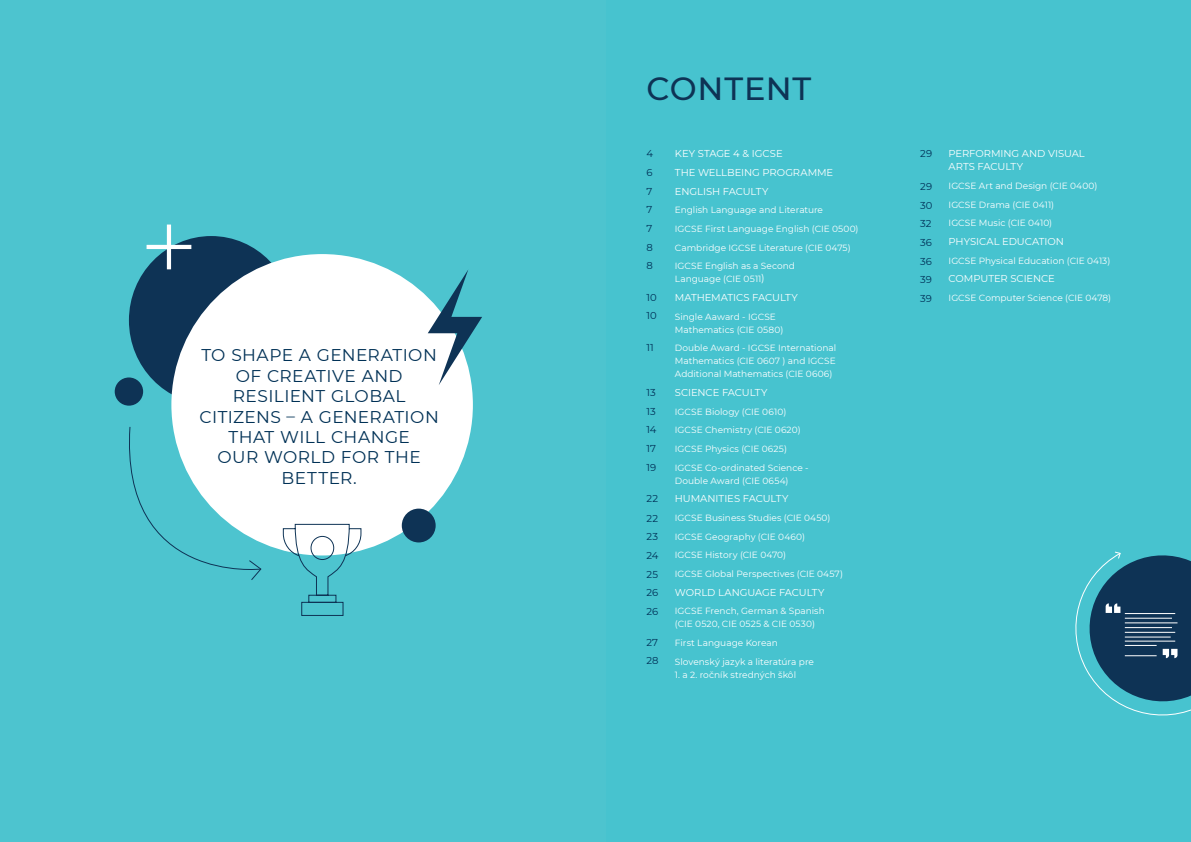
<style>
.page{position:relative;width:1191px;height:842px;background:#47c3cf}
.page>*{position:absolute;margin:0;border:0;box-sizing:border-box;transform-origin:0 0}
.t1{font:500 32px "Montserrat";letter-spacing:.025em;color:#0e3355}
.t2{font:17px/20.4px "Montserrat";letter-spacing:.025em;color:#003156;text-align:center}
.t3{font:10px/18.7px "Montserrat";letter-spacing:-.01em;color:#fff}
.t4{font:10px/18.7px "Montserrat";letter-spacing:.005em;color:#003057;text-align:justify}
.t5{font:9px/18.7px "Montserrat";color:#fff}
.s1{font-size:10px}
</style>
<div class="page">
<div style="left:0;top:0;width:605px;height:842px;background:#4dc4cf"></div>
<div style="left:129px;top:236px;width:164px;height:169px;background:#0e3355;border-radius:50%"></div>
<hr style="left:167px;top:225px;width:4px;height:44px;background:#fff">
<hr style="left:147px;top:245px;width:44px;height:4px;background:#fff">
<div style="left:115px;top:377px;width:28px;height:29px;background:#0e3355;border-radius:50%"></div>
<div style="left:171px;top:254px;width:302px;height:301px;background:#fff;border-radius:50%"></div>
<div style="left:402px;top:509px;width:33px;height:33px;background:#0e3355;border-radius:50%"></div>
<svg style="left:428px;top:270px;width:54px;height:115px"></svg>
<svg style="left:283px;top:524px;width:78px;height:92px"></svg>
<svg style="left:129px;top:427px;width:133px;height:153px"></svg>
<svg style="left:1075px;top:551px;width:116px;height:165px"></svg>
<h2 class="t2" style="left:199px;top:345px;width:241px">TO SHAPE A GENERATION<br>OF CREATIVE AND<br>RESILIENT GLOBAL<br>CITIZENS – A GENERATION<br>THAT WILL CHANGE<br>OUR WORLD FOR THE<br>BETTER.</h2>
<h1 class="t1" style="left:646px;top:66px;width:166px">CONTENT</h1>
<p class="t4" style="left:646px;top:144px;width:8px">4<br>6<br>7<br>7<br>7<br>8<br>8</p>
<p class="t4" style="left:646px;top:287px;width:12px">10<br>10</p>
<p class="t4" style="left:646px;top:337px;width:9px">11</p>
<p class="t4" style="left:646px;top:383px;width:12px">13<br>13<br>14<br>17<br>19</p>
<p class="t4" style="left:646px;top:488px;width:13px;line-height:19.7px">22<br>22</p>
<p class="t4" style="left:646px;top:527px;width:14px">23<br>24<br>25<br>26<br>26</p>
<p class="t4" style="left:646px;top:633px;width:14px;line-height:18.4px">27<br>28</p>
<p class="t3" style="left:675px;top:144px;width:160px">KEY STAGE 4 &amp; IGCSE<br>THE WELLBEING PROGRAMME<br>ENGLISH FACULTY</p>
<p class="t5" style="left:675px;top:200px;width:185px">English Language and Literature<br>IGCSE First Language English (CIE 0500)<br>Cambridge IGCSE Literature (CIE 0475)<br>IGCSE English as a Second</p>
<p class="t5" style="left:675px;top:269px;width:91px">Language (CIE 0511<span class="s1">)</span></p>
<p class="t3" style="left:675px;top:288px;width:124px">MATHEMATICS FACULTY</p>
<p class="t5" style="left:675px;top:310px;width:110px;line-height:13px">Single Aaward - IGCSE<br>Mathematics (CIE 0580)</p>
<p class="t5" style="left:675px;top:341px;width:163px;line-height:13px;text-align:justify">Double Award - IGCSE International Mathematics (CIE 0607 ) and IGCSE Additional Mathematics (CIE 0606)</p>
<p class="t3" style="left:675px;top:383px;width:94px">SCIENCE FACULTY</p>
<p class="t5" style="left:675px;top:402px;width:135px">IGCSE Biology (CIE 0610)<br>IGCSE Chemistry (CIE 0620)<br>IGCSE Physics (CIE 0625)<br>IGCSE Co-ordinated Science -</p>
<p class="t5" style="left:675px;top:471px;width:115px">Double Award (CIE 0654)</p>
<p class="t3" style="left:675px;top:489px;width:115px">HUMANITIES FACULTY</p>
<p class="t5" style="left:675px;top:508px;width:170px">IGCSE Business Studies (CIE 0450)<br>IGCSE Geography (CIE 0460)<br>IGCSE History (CIE 0470)<br>IGCSE Global Perspectives (CIE 0457)</p>
<p class="t3" style="left:675px;top:582px;width:151px">WORLD LANGUAGE FACULTY</p>
<p class="t5" style="left:675px;top:604px;width:151px;line-height:13px">IGCSE French, German &amp; Spanish (CIE 0520, CIE 0525 &amp; CIE 0530)</p>
<p class="t5" style="left:675px;top:633px;width:141px">First Language Korean<br>Slovenský jazyk a literatúra pre</p>
<p class="t5" style="left:675px;top:665px;width:123px">1. a 2. ročník stredných škôl</p>
<p class="t4" style="left:920px;top:144px;width:13px">29</p>
<p class="t4" style="left:920px;top:177px;width:14px">29<br>30<br>32<br>36<br>36<br>39<br>39</p>
<p class="t3" style="left:948px;top:147px;width:138px;line-height:13px">PERFORMING AND VISUAL<br>ARTS FACULTY</p>
<p class="t5" style="left:948px;top:176px;width:150px">IGCSE Art and Design (CIE 0400)<br>IGCSE Drama (CIE 0411)<br>IGCSE Music (CIE 0410)</p>
<p class="t3" style="left:948px;top:232px;width:117px">PHYSICAL EDUCATION</p>
<p class="t5" style="left:948px;top:251px;width:163px">IGCSE Physical Education (CIE 0413)</p>
<p class="t3" style="left:948px;top:269px;width:108px">COMPUTER SCIENCE</p>
<p class="t5" style="left:948px;top:288px;width:164px">IGCSE Computer Science (CIE 0478)</p>
</div>
